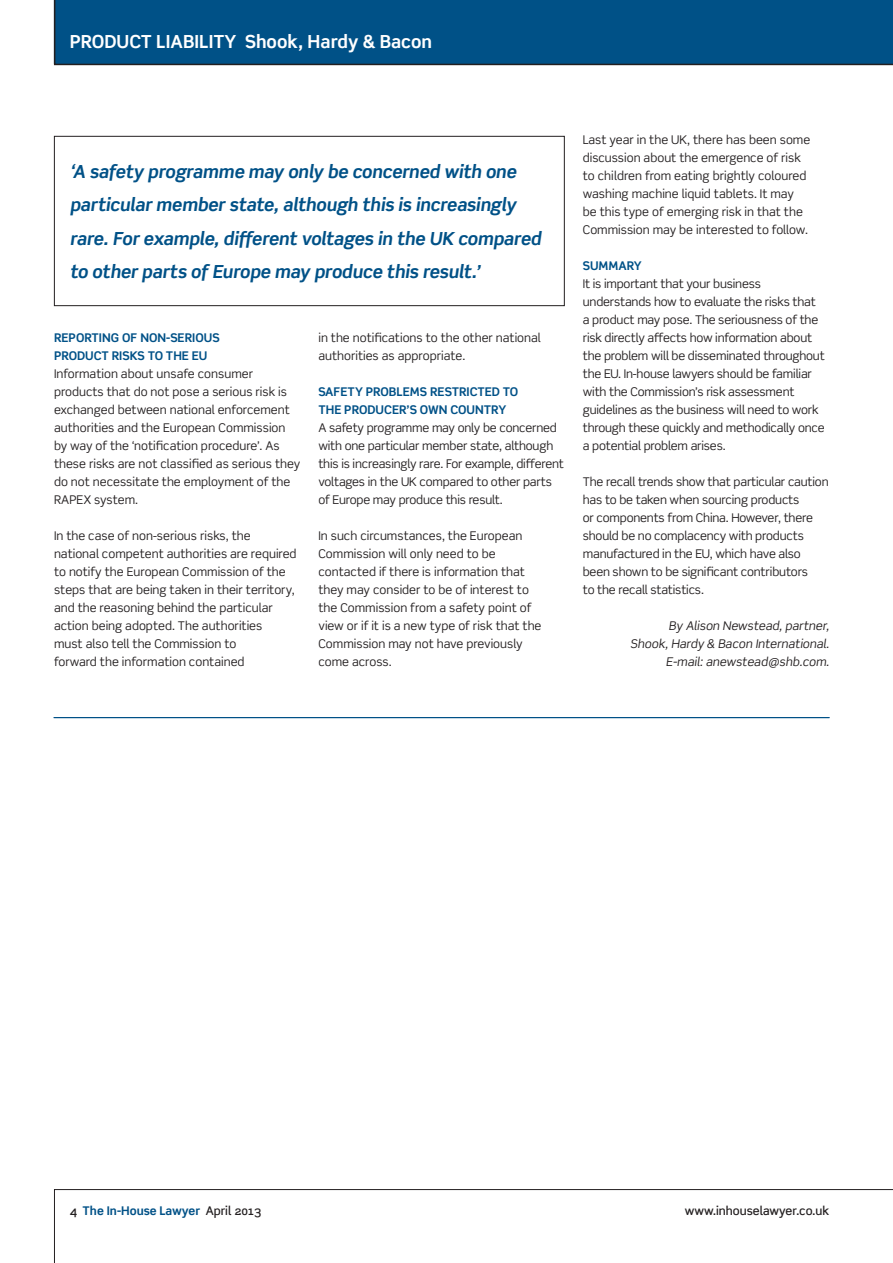
<style>
.page{position:relative;width:893px;height:1263px;background:#fff}
.page>*{position:absolute;margin:0;border:0;box-sizing:border-box;transform-origin:0 0}
._08Whitebox_pullquot{font:italic 700 18px/33px "Scene Std";letter-spacing:-.01em;color:#005187}
.t1{font:700 18px "Scene Std";color:#fff}
._01Bodytext_no_inden{font:12px/18px "Scene Std";color:#231f20}
._04Crosshead{font:700 12px/18px "Scene Std";color:#005187}
._13Writers__details{font:italic 12px/18px "Scene Std";color:#231f20;text-align:right}
.t2{font:500 12px "Scene Std";color:#231f20}
.s1{font-weight:500;color:#231f20}
</style>
<div class="page">
<div style="left:54px;top:0;width:839px;height:65px;background:#005187"></div>
<svg style="left:54px;top:1189px;width:839px;height:74px"></svg>
<div style="left:54px;top:136px;width:511px;height:170px;border:1px solid #231f20"></div>
<hr style="left:54px;top:717px;width:775px;height:1px;background:#005187">
<h1 class="t1" style="left:70px;top:30px;width:364px">PRODUCT LIABILITY Shook, Hardy &amp; Bacon</h1>
<p class="_08Whitebox_pullquot" style="left:70px;top:155px;width:473px">‘A safety programme may only be concerned with one particular member state, although this is increasingly rare. For example, different voltages in the UK compared to other parts of Europe may produce this result.’</p>
<p class="_04Crosshead" style="left:54px;top:329px;width:167px">REPORTING OF NON-SERIOUS<br>PRODUCT RISKS TO THE EU</p>
<p class="_01Bodytext_no_inden" style="left:54px;top:365px;width:248px">Information about unsafe consumer products that do not pose a serious risk is exchanged between national enforcement authorities and the European Commission by way of the ‘notification procedure’. As these risks are not classified as serious they do not necessitate the employment of the RAPEX system.</p>
<p class="_01Bodytext_no_inden" style="left:54px;top:527px;width:244px">In the case of non-serious risks, the national competent authorities are required to notify the European Commission of the steps that are being taken in their territory, and the reasoning behind the particular action being adopted. The authorities<br>must also tell the Commission to<br>forward the information contained</p>
<p class="_01Bodytext_no_inden" style="left:318px;top:329px;width:224px">in the notifications to the other national authorities as appropriate.</p>
<p class="_04Crosshead" style="left:318px;top:383px;width:201px">SAFETY PROBLEMS RESTRICTED TO<br>THE PRODUCER’S OWN COUNTRY</p>
<p class="_01Bodytext_no_inden" style="left:318px;top:419px;width:247px">A safety programme may only be concerned with one particular member state, although this is increasingly rare. For example, different voltages in the UK compared to other parts of Europe may produce this result.</p>
<p class="_01Bodytext_no_inden" style="left:318px;top:527px;width:225px">In such circumstances, the European Commission will only need to be contacted if there is information that they may consider to be of interest to the Commission from a safety point of view or if it is a new type of risk that the Commission may not have previously come across.</p>
<p class="_01Bodytext_no_inden" style="left:583px;top:131px;width:229px">Last year in the UK, there has been some discussion about the emergence of risk to children from eating brightly coloured washing machine liquid tablets. It may be this type of emerging risk in that the Commission may be interested to follow.</p>
<p class="_04Crosshead" style="left:583px;top:257px;width:61px">SUMMARY</p>
<p class="_01Bodytext_no_inden" style="left:583px;top:275px;width:244px">It is important that your business understands how to evaluate the risks that a product may pose. The seriousness of the risk directly affects how information about the problem will be disseminated throughout the EU. In-house lawyers should be familiar with the Commission’s risk assessment guidelines as the business will need to work through these quickly and methodically once a potential problem arises.</p>
<p class="_01Bodytext_no_inden" style="left:583px;top:473px;width:247px">The recall trends show that particular caution has to be taken when sourcing products<br>or components from China. However, there should be no complacency with products manufactured in the EU, which have also been shown to be significant contributors<br>to the recall statistics.</p>
<p class="_13Writers__details" style="left:630px;top:617px;width:200px">By Alison Newstead, partner,<br>Shook, Hardy &amp; Bacon International.<br>E-mail: anewstead@shb.com.</p>
<p class="_04Crosshead" style="left:70px;top:1201px;width:132px"><span class="s1">4</span> The In-House Lawyer</p>
<p class="t2" style="left:206px;top:1203px;width:57px">April 2013</p>
<p class="t2" style="left:685px;top:1203px;width:146px">www.inhouselawyer.co.uk</p>
</div>
